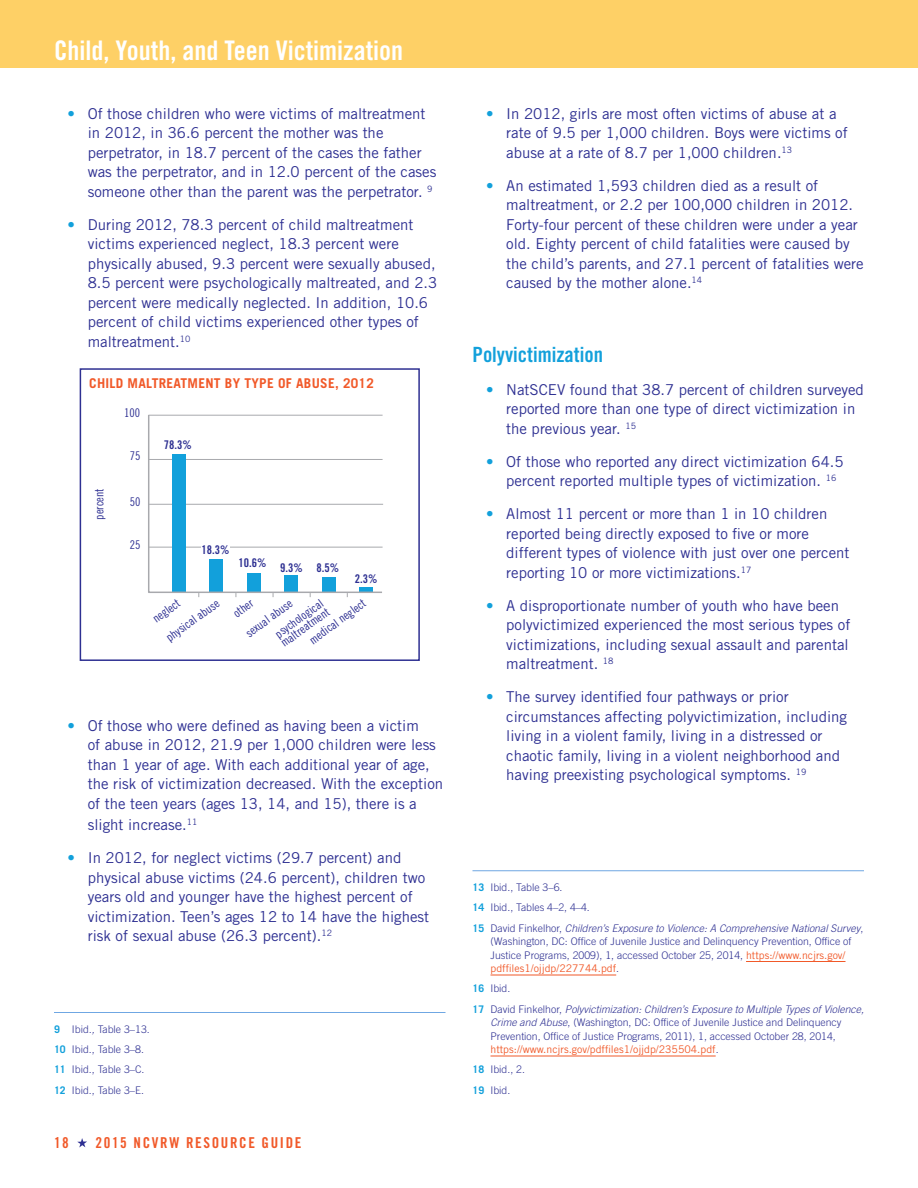
<style>
.page{position:relative;width:918px;height:1188px;background:#fff}
.page>*{position:absolute;margin:0;border:0;box-sizing:border-box;transform-origin:0 0}
.t1{font:27px "Trade Gothic LT Std Bd Cn 20";color:#fff}
.t2{font:21px "Trade Gothic LT Std Bd Cn 20";color:#12a0db}
.t3{font:15px/19.5px "Trade Gothic LT Std";color:#2e3092}
.t4{font:15px "Trade Gothic LT Std Bd Cn 20";letter-spacing:.11em;color:#f15929}
.t5{font:700 13.5px "Trade Gothic LT Std";letter-spacing:.02em;color:#f15929}
.t6{font:12px/10.5px "Trade Gothic LT Std Cn 18";color:#2e3092}
.t7{font:12px "Trade Gothic LT Std Bd Cn 20";color:#2e3092}
.t8{font:300 10.5px/20.2px "Trade Gothic LT Std";color:#2e3092}
.t9{font:italic 300 10.5px/20.2px "Trade Gothic LT Std";color:#2e3092}
.s1{color:#12a0db}
.s2{font-weight:700;color:#12a0db}
.s3{font-style:italic}
.s4{font-weight:700;font-style:normal;color:#12a0db}
.s5{font-style:normal}
.s6{font-weight:400;color:#f15929}
</style>
<div class="page">
<svg style="left:77px;top:1138px;width:10px;height:10px"></svg>
<div style="left:0;top:0;width:918px;height:68px;background:#fed066"></div>
<hr style="left:54px;top:1012px;width:392px;height:1px;background:#6fa7e3">
<hr style="left:472px;top:870px;width:392px;height:1px;background:#6fa7e3">
<hr style="left:746px;top:961px;width:100px;height:1px;background:#f15929">
<hr style="left:490px;top:975px;width:126px;height:1px;background:#f15929">
<hr style="left:490px;top:1056px;width:226px;height:1px;background:#f15929">
<div style="left:80px;top:368px;width:340px;height:293px;border:2px solid #2e3092"></div>
<svg style="left:148px;top:414px;width:235px;height:183px"></svg>
<h1 class="t1" style="left:54px;top:34px;width:351px">Child, Youth, and Teen Victimization</h1>
<p class="t3" style="left:88px;top:104px;width:350px;text-indent:-20px"><span class="s1">•</span> Of those children who were victims of maltreatment in 2012, in 36.6 percent the mother was the perpetrator, in 18.7 percent of the cases the father was the perpetrator, and in 12.0 percent of the cases someone other than the parent was the perpetrator. <sup>9</sup></p>
<p class="t3" style="left:88px;top:215px;width:351px;text-indent:-20px"><span class="s1">•</span> During 2012, 78.3 percent of child maltreatment victims experienced neglect, 18.3 percent were physically abused, 9.3 percent were sexually abused, 8.5 percent were psychologically maltreated, and 2.3 percent were medically neglected. In addition, 10.6 percent of child victims experienced other types of maltreatment.<sup>10</sup></p>
<p class="t5" style="left:89px;top:375px;width:286px">CHILD MALTREATMENT BY TYPE OF ABUSE, 2012</p>
<p class="t6" style="left:124px;top:408px;width:17px">100</p>
<p class="t6" style="left:94px;top:520px;width:33px;rotate:-90deg">percent</p>
<p class="t6" style="left:130px;top:451px;width:12px">75</p>
<p class="t7" style="left:164px;top:438px;width:29px">78.3%</p>
<p class="t6" style="left:130px;top:496px;width:12px">50</p>
<p class="t6" style="left:130px;top:540px;width:12px">25</p>
<p class="t7" style="left:201px;top:542px;width:29px">18.3%</p>
<p class="t7" style="left:238px;top:555px;width:29px">10.6%</p>
<p class="t6" style="left:244px;top:630px;width:56px;rotate:-36deg">sexual abuse</p>
<p class="t6" style="left:307px;top:637px;width:68px;rotate:-36deg">medical neglect</p>
<p class="t7" style="left:280px;top:560px;width:24px">9.3%</p>
<p class="t7" style="left:317px;top:561px;width:24px">8.5%</p>
<p class="t7" style="left:355px;top:572px;width:24px">2.3%</p>
<p class="t6" style="left:147px;top:610px;width:64px;line-height:23.1px;rotate:-36deg">neglect physical abuse</p>
<p class="t6" style="left:232px;top:610px;width:23px;rotate:-36deg">other</p>
<p class="t6" style="left:273px;top:631px;width:59px;rotate:-36deg">psychological maltreatment</p>
<p class="t3" style="left:88px;top:716px;width:357px;text-indent:-20px"><span class="s1">•</span> Of those who were defined as having been a victim<br>of abuse in 2012, 21.9 per 1,000 children were less than 1 year of age. With each additional year of age, the risk of victimization decreased. With the exception of the teen years (ages 13, 14, and 15), there is a</p>
<p class="t3" style="left:88px;top:815px;width:111px">slight increase.<sup>11</sup></p>
<p class="t3" style="left:88px;top:848px;width:343px;text-indent:-20px"><span class="s1">•</span> In 2012, for neglect victims (29.7 percent) and physical abuse victims (24.6 percent), children two years old and younger have the highest percent of victimization. Teen’s ages 12 to 14 have the highest risk of sexual abuse (26.3 percent).<sup>12</sup></p>
<p class="t8" style="left:54px;top:1019px;width:97px"><span class="s2">9</span> Ibid<span class="s3">.,</span> Table 3–13.<br><span class="s2">10</span> Ibid., Table 3–8.<br><span class="s2">11</span> Ibid., Table 3–C.<br><span class="s2">12</span> Ibid., Table 3–E.</p>
<p class="t4" style="left:54px;top:1133px;width:16px">18</p>
<p class="t4" style="left:95px;top:1133px;width:208px">2015 NCVRW RESOURCE GUIDE</p>
<p class="t3" style="left:506px;top:104px;width:343px;text-indent:-20px"><span class="s1">•</span> In 2012, girls are most often victims of abuse at a rate of 9.5 per 1,000 children. Boys were victims of abuse at a rate of 8.7 per 1,000 children.<sup>13</sup></p>
<p class="t3" style="left:506px;top:176px;width:359px;text-indent:-20px"><span class="s1">•</span> An estimated 1,593 children died as a result of maltreatment, or 2.2 per 100,000 children in 2012.<br>Forty-four percent of these children were under a year old. Eighty percent of child fatalities were caused by the child’s parents, and 27.1 percent of fatalities were caused by the mother alone.<sup>14</sup></p>
<p class="t2" style="left:472px;top:342px;width:132px">Polyvictimization</p>
<p class="t3" style="left:506px;top:380px;width:359px;text-indent:-20px"><span class="s1">•</span> NatSCEV found that 38.7 percent of children surveyed reported more than one type of direct victimization in the previous year. <sup>15</sup></p>
<p class="t3" style="left:506px;top:452px;width:339px;text-indent:-20px"><span class="s1">•</span> Of those who reported any direct victimization 64.5 percent reported multiple types of victimization. <sup>16</sup></p>
<p class="t3" style="left:506px;top:504px;width:345px;text-indent:-20px"><span class="s1">•</span> Almost 11 percent or more than 1 in 10 children reported being directly exposed to five or more different types of violence with just over one percent reporting 10 or more victimizations.<sup>17</sup></p>
<p class="t3" style="left:506px;top:596px;width:346px;text-indent:-20px"><span class="s1">•</span> A disproportionate number of youth who have been polyvictimized experienced the most serious types of victimizations, including sexual assault and parental maltreatment. <sup>18</sup></p>
<p class="t3" style="left:506px;top:687px;width:342px;text-indent:-20px"><span class="s1">•</span> The survey identified four pathways or prior circumstances affecting polyvictimization, including living in a violent family, living in a distressed or chaotic family, living in a violent neighborhood and having preexisting psychological symptoms. <sup>19</sup></p>
<p class="t9" style="left:472px;top:877px;width:392px"><span class="s4">13</span> <span class="s5">Ibid., Table 3–6.<br></span><span class="s4">14</span> <span class="s5">Ibid., Tables 4–2, 4–4.<br></span><span class="s4">15</span> <span class="s5">David Finkelhor,</span> Children’s Exposure to Violence: A Comprehensive National Survey<span class="s5">,</span></p>
<p class="t8" style="left:490px;top:934px;width:362px;line-height:13.5px">(Washington, DC: Office of Juvenile Justice and Delinquency Prevention, Office of<br>Justice Programs, 2009), 1, accessed October 25, 2014, <span class="s6">https://www.ncjrs.gov/ pdffiles1/ojjdp/227744.pdf</span>.</p>
<p class="t9" style="left:472px;top:979px;width:393px"><span class="s4">16</span> <span class="s5">Ibid.<br></span><span class="s4">17</span> <span class="s5">David Finkelhor,</span> Polyvictimization: Children’s Exposure to Multiple Types of Violence,</p>
<p class="t8" style="left:490px;top:1015px;width:353px;line-height:13.5px"><span class="s3">Crime and Abuse</span>, (Washington, DC: Office of Juvenile Justice and Delinquency<br>Prevention, Office of Justice Programs, 2011), 1, accessed October 28, 2014, <span class="s6">https://www.ncjrs.gov/pdffiles1/ojjdp/235504.pdf</span>.</p>
<p class="t8" style="left:472px;top:1059px;width:54px"><span class="s2">18</span> Ibid., 2.<br><span class="s2">19</span> Ibid.</p>
</div>
